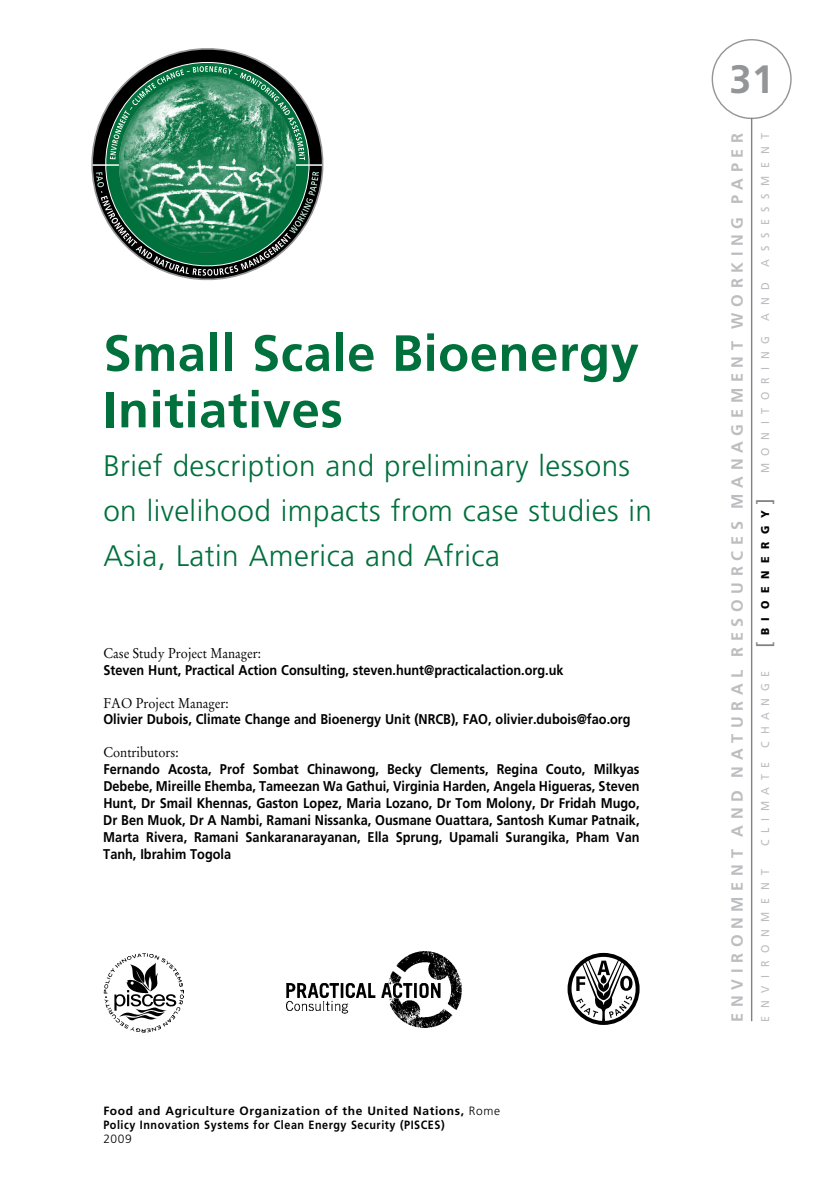
<style>
.page{position:relative;width:831px;height:1183px;background:#fff}
.page>*{position:absolute;margin:0;border:0;box-sizing:border-box;transform-origin:0 0}
.t1{font:700 50.85px/56.4px "Frutiger LT Std";letter-spacing:.01em;color:#00703c}
.t2{font:700 39.45px "Frutiger LT Std";color:#939598}
.t3{font:300 29.7px/45.2px "Frutiger LT Std";letter-spacing:.015em;color:#00703c}
.t4{font:20.1px "Frutiger LT Std";color:#808285}
.t5{font:700 16.2px "Frutiger LT Std";letter-spacing:.35em;color:#bcbdc0}
.t6{font:700 14.1px/17px "Frutiger LT Std";color:#000;text-align:justify;scale:.9 1}
.t7{font:14.1px "Stempel Garamond";color:#000;scale:.9 1}
.t8{font:700 12px/14.1px "Frutiger LT Std";letter-spacing:.05em;color:#000}
.t9{font:300 12px "Frutiger LT Std";color:#000}
.t10{font:11.25px "Frutiger LT Std";letter-spacing:.71em;color:#bcbdc0;scale:.95 1}
.t11{font:900 11.25px "Frutiger LT Std";letter-spacing:.715em;color:#000;scale:.95 1}
.t12{font:11.25px "Frutiger LT Std";letter-spacing:.61em;color:#bcbdc0;scale:.95 1}
.s1{font-weight:300}
</style>
<div class="page">
<svg style="left:91px;top:48px;width:233px;height:233px"></svg>
<svg style="left:96px;top:51px;width:224px;height:226px"></svg>
<svg style="left:96px;top:172px;width:223px;height:104px"></svg>
<img style="left:118px;top:166px;width:179px;height:87px">
<svg style="left:93px;top:66px;width:229px;height:100px;background:#569075"></svg>
<div style="left:711px;top:39px;width:80px;height:80px;border:1px solid #939598;border-radius:50%"></div>
<hr style="left:751px;top:118px;width:1px;height:902px;background:#808285">
<img style="left:103px;top:953px;width:80px;height:79px">
<svg style="left:114px;top:961px;width:62px;height:59px"></svg>
<svg style="left:567px;top:952px;width:72px;height:72px"></svg>
<img style="left:286px;top:951px;width:176px;height:77px">
<h1 class="t1" style="left:103px;top:328px;width:537px">Small Scale Bioenergy<br>Initiatives</h1>
<h3 class="t3" style="left:103px;top:443px;width:550px">Brief description and preliminary lessons on livelihood impacts from case studies in<br>Asia, Latin America and Africa</h3>
<p class="t7" style="left:103px;top:647px;width:177px">Case Study Project Manager:</p>
<p class="t6" style="left:103px;top:662px;width:513px">Steven Hunt, Practical Action Consulting, steven.hunt@practicalaction.org.uk</p>
<p class="t7" style="left:103px;top:696px;width:141px">FAO Project Manager:</p>
<p class="t6" style="left:103px;top:711px;width:587px">Olivier Dubois, Climate Change and Bioenergy Unit (NRCB), FAO, olivier.dubois@fao.org</p>
<p class="t7" style="left:103px;top:745px;width:85px">Contributors:</p>
<p class="t6" style="left:103px;top:761px;width:597px">Fernando Acosta, Prof Sombat Chinawong, Becky Clements, Regina Couto, Milkyas Debebe, Mireille Ehemba, Tameezan Wa Gathui, Virginia Harden, Angela Higueras, Steven Hunt, Dr Smail Khennas, Gaston Lopez, Maria Lozano, Dr Tom Molony, Dr Fridah Mugo, Dr Ben Muok, Dr A Nambi, Ramani Nissanka, Ousmane Ouattara, Santosh Kumar Patnaik, Marta Rivera, Ramani Sankaranarayanan, Ella Sprung, Upamali Surangika, Pham Van Tanh, Ibrahim Togola</p>
<p class="t8" style="left:103px;top:1103px;width:398px">Food and Agriculture Organization of the United Nations, <span class="s1">Rome<br></span>Policy Innovation Systems for Clean Energy Security (PISCES)</p>
<p class="t9" style="left:103px;top:1131px;width:30px">2009</p>
<h2 class="t2" style="left:729px;top:63px;width:46px">31</h2>
<p class="t5" style="left:730px;top:1021px;width:889px;rotate:-90deg">ENVIRONMENT AND NATURAL RESOURCES MANAGEMENT WORKING PAPER</p>
<p class="t10" style="left:760px;top:267px;width:142px;rotate:-90deg">ASSESSMENT</p>
<p class="t10" style="left:760px;top:321px;width:42px;rotate:-90deg">AND</p>
<p class="t10" style="left:760px;top:473px;width:146px;rotate:-90deg">MONITORING</p>
<h3 class="t4" style="left:755px;top:505px;width:8px;rotate:-90deg">]</h3>
<p class="t11" style="left:760px;top:635px;width:133px;rotate:-90deg">BIOENERGY</p>
<h3 class="t4" style="left:755px;top:648px;width:8px;rotate:-90deg">[</h3>
<p class="t10" style="left:760px;top:747px;width:82px;rotate:-90deg">CHANGE</p>
<p class="t12" style="left:760px;top:845px;width:90px;rotate:-90deg">CLIMATE</p>
<p class="t10" style="left:760px;top:1021px;width:162px;rotate:-90deg">ENVIRONMENT</p>
</div>
